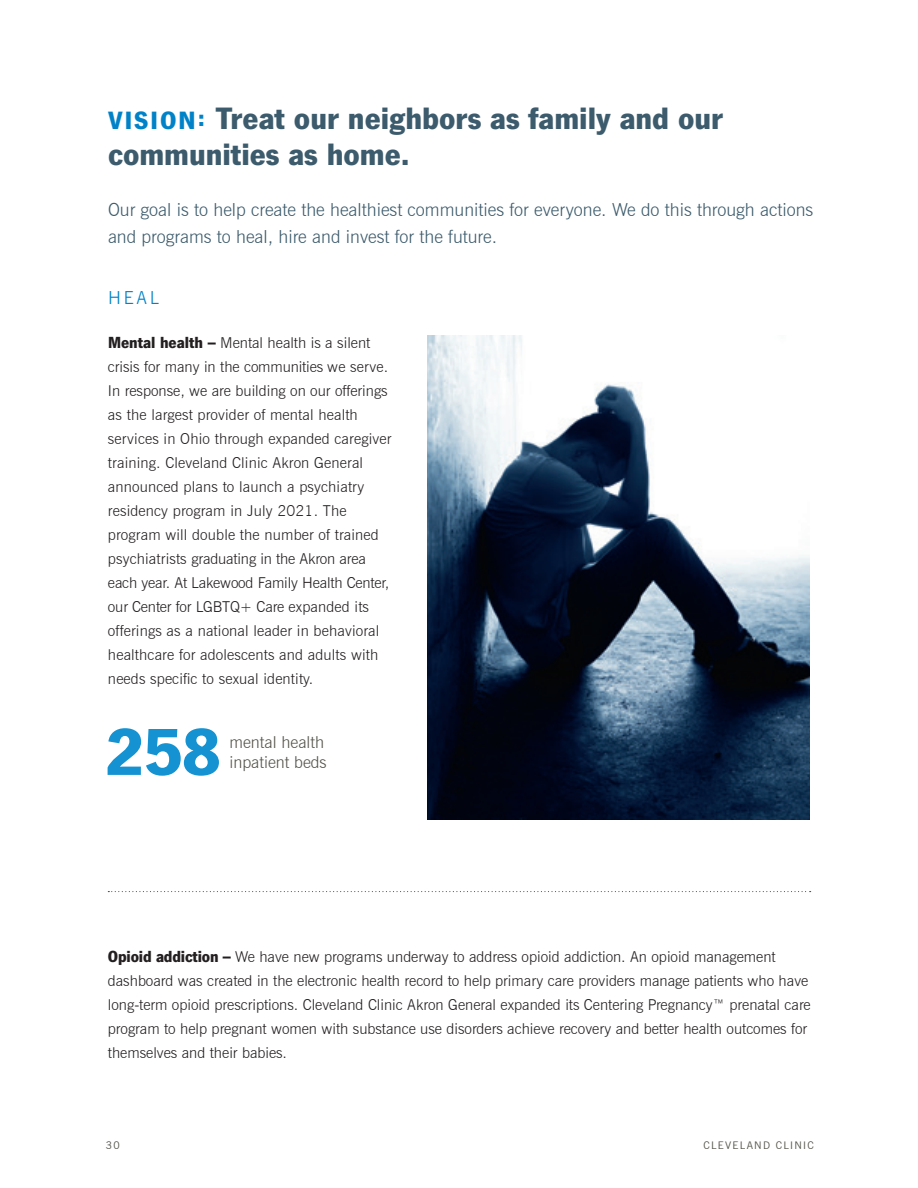
<style>
.page{position:relative;width:918px;height:1188px;background:#fff}
.page>*{position:absolute;margin:0;border:0;box-sizing:border-box;transform-origin:0 0}
.t1{font:900 67.5px "News Gothic LT Std";color:#1592d1}
.t2{font:900 31.5px/36px "News Gothic LT Std";color:#3c5b6c}
.t3{font:300 18px/27px "News Gothic BT";color:#3c5b6c}
.t4{font:300 18px "News Gothic BT";color:#0082c8}
.t5{font:300 16.5px/19.8px "News Gothic BT";color:#535249}
.t6{font:300 15px/24px "News Gothic BT";color:#231f20}
.t7{font:10.5px "News Gothic BT";letter-spacing:.12em;color:#535249}
.s1{font-size:25.5px;color:#0082c8}
.s2{font-family:"News Gothic LT Std";font-weight:900;font-size:16.35px}
</style>
<div class="page">
<img style="left:428px;top:336px;width:382px;height:484px">
<svg style="left:108px;top:891px;width:703px;height:1px"></svg>
<h2 class="t2" style="left:108px;top:101px;width:617px"><span class="s1">VISION:</span> Treat our neighbors as family and our communities as home.</h2>
<p class="t3" style="left:108px;top:196px;width:707px">Our goal is to help create the healthiest communities for everyone. We do this through actions and programs to heal, hire and invest for the future.</p>
<p class="t4" style="left:108px;top:287px;width:53px">HEAL</p>
<p class="t6" style="left:108px;top:331px;width:285px"><span class="s2">Mental health –</span> Mental health is a silent crisis for many in the communities we serve.<br>In response, we are building on our offerings as the largest provider of mental health services in Ohio through expanded caregiver training. Cleveland Clinic Akron General announced plans to launch a psychiatry residency program in July 2021. The program will double the number of trained psychiatrists graduating in the Akron area each year. At Lakewood Family Health Center, our Center for LGBTQ+ Care expanded its offerings as a national leader in behavioral healthcare for adolescents and adults with needs specific to sexual identity.</p>
<h1 class="t1" style="left:106px;top:714px;width:116px">258</h1>
<p class="t5" style="left:230px;top:732px;width:99px">mental health inpatient beds</p>
<p class="t6" style="left:108px;top:944px;width:704px"><span class="s2">Opioid addiction –</span> We have new programs underway to address opioid addiction. An opioid management dashboard was created in the electronic health record to help primary care providers manage patients who have long-term opioid prescriptions. Cleveland Clinic Akron General expanded its Centering Pregnancy™ prenatal care program to help pregnant women with substance use disorders achieve recovery and better health outcomes for themselves and their babies.</p>
<p class="t7" style="left:106px;top:1139px;width:15px">30</p>
<p class="t7" style="left:703px;top:1139px;width:112px">CLEVELAND CLINIC</p>
</div>
